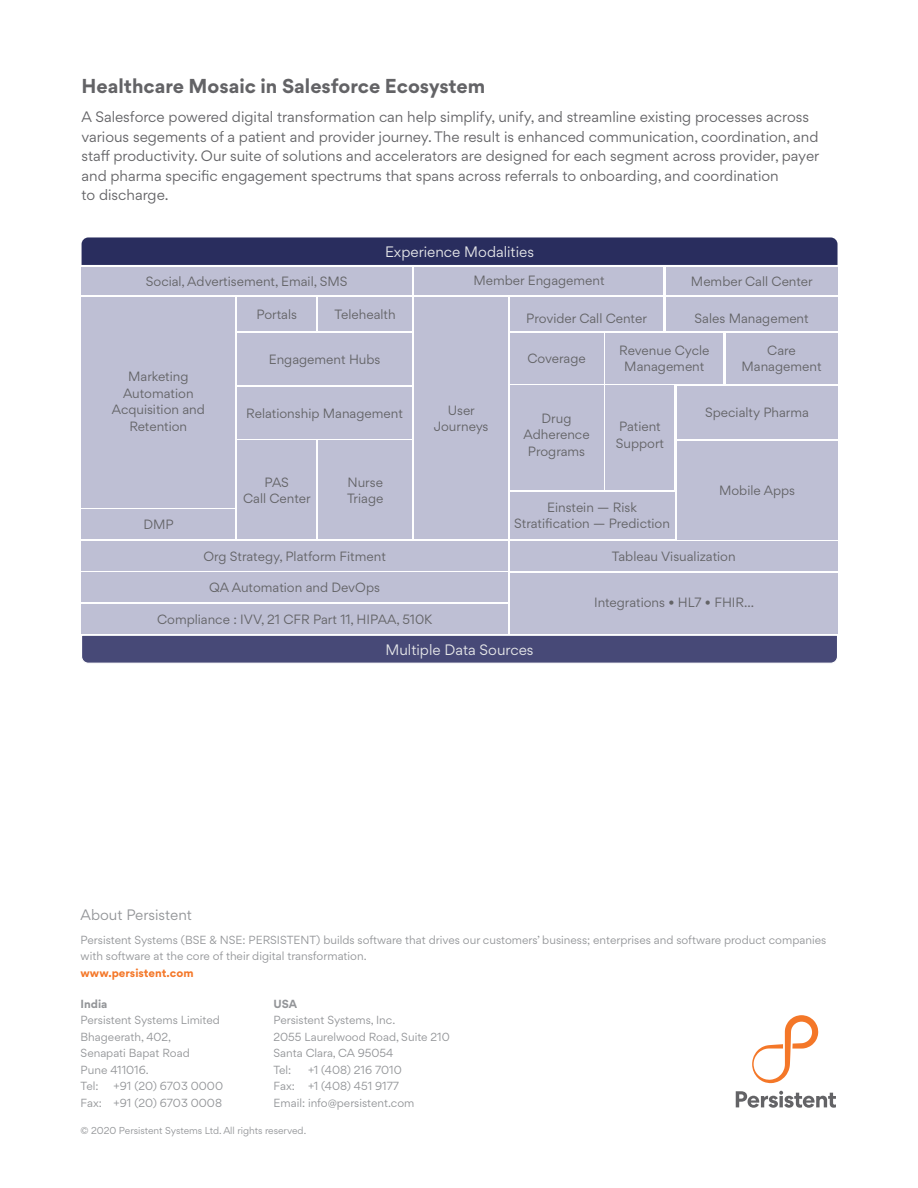
<style>
.page{position:relative;width:918px;height:1188px;background:#fff}
.page>*{position:absolute;margin:0;border:0;box-sizing:border-box;transform-origin:0 0}
.Body_Copy{font:700 18px "Gordita";color:#636366}
.Body_Copy-2{font:13.5px/19.5px "Gordita";color:#636366}
.Body_Copy-3{font:13.5px "Gordita";color:#e6e7e9}
.t1{font:13.5px "Gordita";color:#939598}
.Body_Copy-4{font:12px/16.5px "Gordita";color:#636366;text-align:center}
.t2{font:10.5px/16.5px "Gordita";color:#939598}
.t3{font:700 10.5px "Gordita";color:#f47728}
.t4{font:700 10.5px "Gordita";color:#939598}
.t5{font:9px "Gordita";color:#939598}
</style>
<div class="page">
<svg style="left:752px;top:1015px;width:66px;height:68px"></svg>
<svg style="left:736px;top:1091px;width:100px;height:17px"></svg>
<svg style="left:82px;top:237px;width:756px;height:28px;background:#2d3161"></svg>
<svg style="left:82px;top:635px;width:755px;height:28px;background:#4f517d"></svg>
<div style="left:82px;top:268px;width:330px;height:27px;background:#bebfd4"></div>
<div style="left:82px;top:297px;width:153px;height:211px;background:#bebfd4"></div>
<div style="left:237px;top:297px;width:79px;height:34px;background:#bebfd4"></div>
<div style="left:237px;top:441px;width:79px;height:98px;background:#bebfd4"></div>
<div style="left:237px;top:333px;width:175px;height:52px;background:#bebfd4"></div>
<div style="left:237px;top:387px;width:175px;height:52px;background:#bebfd4"></div>
<div style="left:319px;top:297px;width:93px;height:34px;background:#bebfd4"></div>
<div style="left:414px;top:297px;width:94px;height:242px;background:#bebfd4"></div>
<div style="left:510px;top:297px;width:153px;height:34px;background:#bebfd4"></div>
<div style="left:510px;top:493px;width:164px;height:46px;background:#bebfd4"></div>
<div style="left:510px;top:333px;width:93px;height:51px;background:#bebfd4"></div>
<div style="left:510px;top:386px;width:93px;height:104px;background:#bebfd4"></div>
<div style="left:606px;top:386px;width:68px;height:104px;background:#bebfd4"></div>
<div style="left:677px;top:386px;width:161px;height:53px;background:#bebfd4"></div>
<div style="left:677px;top:441px;width:161px;height:98px;background:#bebfd4"></div>
<div style="left:606px;top:333px;width:117px;height:51px;background:#bebfd4"></div>
<div style="left:726px;top:333px;width:112px;height:51px;background:#bebfd4"></div>
<div style="left:319px;top:441px;width:93px;height:98px;background:#bebfd4"></div>
<div style="left:414px;top:268px;width:249px;height:27px;background:#bebfd4"></div>
<div style="left:666px;top:268px;width:172px;height:27px;background:#bebfd4"></div>
<div style="left:666px;top:297px;width:172px;height:34px;background:#bebfd4"></div>
<div style="left:82px;top:510px;width:153px;height:29px;background:#bebfd4"></div>
<div style="left:82px;top:541px;width:426px;height:30px;background:#bebfd4"></div>
<div style="left:510px;top:541px;width:328px;height:30px;background:#bebfd4"></div>
<div style="left:82px;top:573px;width:426px;height:29px;background:#bebfd4"></div>
<div style="left:510px;top:573px;width:328px;height:61px;background:#bebfd4"></div>
<div style="left:82px;top:604px;width:426px;height:30px;background:#bebfd4"></div>
<p class="Body_Copy" style="left:82px;top:72px;width:405px">Healthcare Mosaic in Salesforce Ecosystem</p>
<p class="Body_Copy-2" style="left:82px;top:107px;width:739px">A Salesforce powered digital transformation can help simplify, unify, and streamline existing processes across various segements of a patient and provider journey. The result is enhanced communication, coordination, and staff productivity. Our suite of solutions and accelerators are designed for each segment across provider, payer and pharma specific engagement spectrums that spans across referrals to onboarding, and coordination<br>to discharge.</p>
<p class="Body_Copy-3" style="left:385px;top:242px;width:151px">Experience Modalities</p>
<p class="Body_Copy-4" style="left:473px;top:272px;width:133px">Member Engagement</p>
<p class="Body_Copy-4" style="left:691px;top:273px;width:123px">Member Call Center</p>
<p class="Body_Copy-4" style="left:695px;top:310px;width:116px">Sales Management</p>
<p class="Body_Copy-4" style="left:146px;top:273px;width:203px">Social, Advertisement, Email, SMS</p>
<p class="Body_Copy-4" style="left:256px;top:306px;width:42px">Portals</p>
<p class="Body_Copy-4" style="left:335px;top:306px;width:63px">Telehealth</p>
<p class="Body_Copy-4" style="left:526px;top:310px;width:122px">Provider Call Center</p>
<p class="Body_Copy-4" style="left:112px;top:368px;width:95px">Marketing<br>Automation<br>Acquisition and<br>Retention</p>
<p class="Body_Copy-4" style="left:143px;top:516px;width:32px">DMP</p>
<p class="Body_Copy-4" style="left:269px;top:351px;width:113px">Engagement Hubs</p>
<p class="Body_Copy-4" style="left:246px;top:405px;width:158px">Relationship Management</p>
<p class="Body_Copy-4" style="left:243px;top:474px;width:69px">PAS<br>Call Center</p>
<p class="Body_Copy-4" style="left:347px;top:474px;width:38px;text-align:left">Nurse<br>Triage</p>
<p class="Body_Copy-4" style="left:434px;top:402px;width:56px">User<br>Journeys</p>
<p class="Body_Copy-4" style="left:527px;top:350px;width:60px">Coverage</p>
<p class="Body_Copy-4" style="left:619px;top:342px;width:92px">Revenue Cycle<br>Management</p>
<p class="Body_Copy-4" style="left:741px;top:342px;width:82px">Care<br>Management</p>
<p class="Body_Copy-4" style="left:524px;top:409px;width:68px">Drug<br>Adherence<br>Programs</p>
<p class="Body_Copy-4" style="left:616px;top:418px;width:50px;text-align:left">Patient<br>Support</p>
<p class="Body_Copy-4" style="left:547px;top:499px;width:91px">Einstein — Risk</p>
<p class="Body_Copy-4" style="left:514px;top:515px;width:157px">Stratification — Prediction</p>
<p class="Body_Copy-4" style="left:705px;top:404px;width:105px">Specialty Pharma</p>
<p class="Body_Copy-4" style="left:719px;top:482px;width:78px">Mobile Apps</p>
<p class="Body_Copy-4" style="left:203px;top:548px;width:184px">Org Strategy, Platform Fitment</p>
<p class="Body_Copy-4" style="left:612px;top:548px;width:125px">Tableau Visualization</p>
<p class="Body_Copy-4" style="left:209px;top:579px;width:172px">QA Automation and DevOps</p>
<p class="Body_Copy-4" style="left:157px;top:611px;width:277px">Compliance : IVV, 21 CFR Part 11, HIPAA, 510K</p>
<p class="Body_Copy-4" style="left:594px;top:594px;width:162px">Integrations • HL7 • FHIR...</p>
<p class="Body_Copy-3" style="left:385px;top:640px;width:150px">Multiple Data Sources</p>
<p class="t1" style="left:81px;top:905px;width:113px">About Persistent</p>
<p class="t2" style="left:81px;top:931px;width:747px">Persistent Systems (BSE &amp; NSE: PERSISTENT) builds software that drives our customers’ business; enterprises and software product companies with software at the core of their digital transformation.</p>
<p class="t3" style="left:81px;top:964px;width:115px">www.persistent.com</p>
<p class="t4" style="left:81px;top:995px;width:28px">India</p>
<p class="t2" style="left:81px;top:1012px;width:141px">Persistent Systems Limited</p>
<p class="t2" style="left:81px;top:1028px;width:92px">Bhageerath, 402,</p>
<p class="t2" style="left:81px;top:1045px;width:111px">Senapati Bapat Road</p>
<p class="t2" style="left:81px;top:1061px;width:70px">Pune 411016.</p>
<p class="t2" style="left:81px;top:1078px;width:19px">Tel:</p>
<p class="t2" style="left:114px;top:1078px;width:111px">+91 (20) 6703 0000</p>
<p class="t2" style="left:81px;top:1094px;width:143px">Fax: +91 (20) 6703 0008</p>
<p class="t4" style="left:274px;top:995px;width:25px">USA</p>
<p class="t2" style="left:274px;top:1012px;width:123px">Persistent Systems, Inc.</p>
<p class="t2" style="left:274px;top:1028px;width:178px">2055 Laurelwood Road, Suite 210</p>
<p class="t2" style="left:274px;top:1045px;width:121px">Santa Clara, CA 95054</p>
<p class="t2" style="left:274px;top:1061px;width:19px">Tel:</p>
<p class="t2" style="left:308px;top:1061px;width:95px">+1 (408) 216 7010</p>
<p class="t2" style="left:274px;top:1078px;width:127px">Fax: +1 (408) 451 9177</p>
<p class="t2" style="left:274px;top:1094px;width:142px">Email: info@persistent.com</p>
<p class="t5" style="left:81px;top:1124px;width:227px">© 2020 Persistent Systems Ltd. All rights reserved.</p>
</div>
